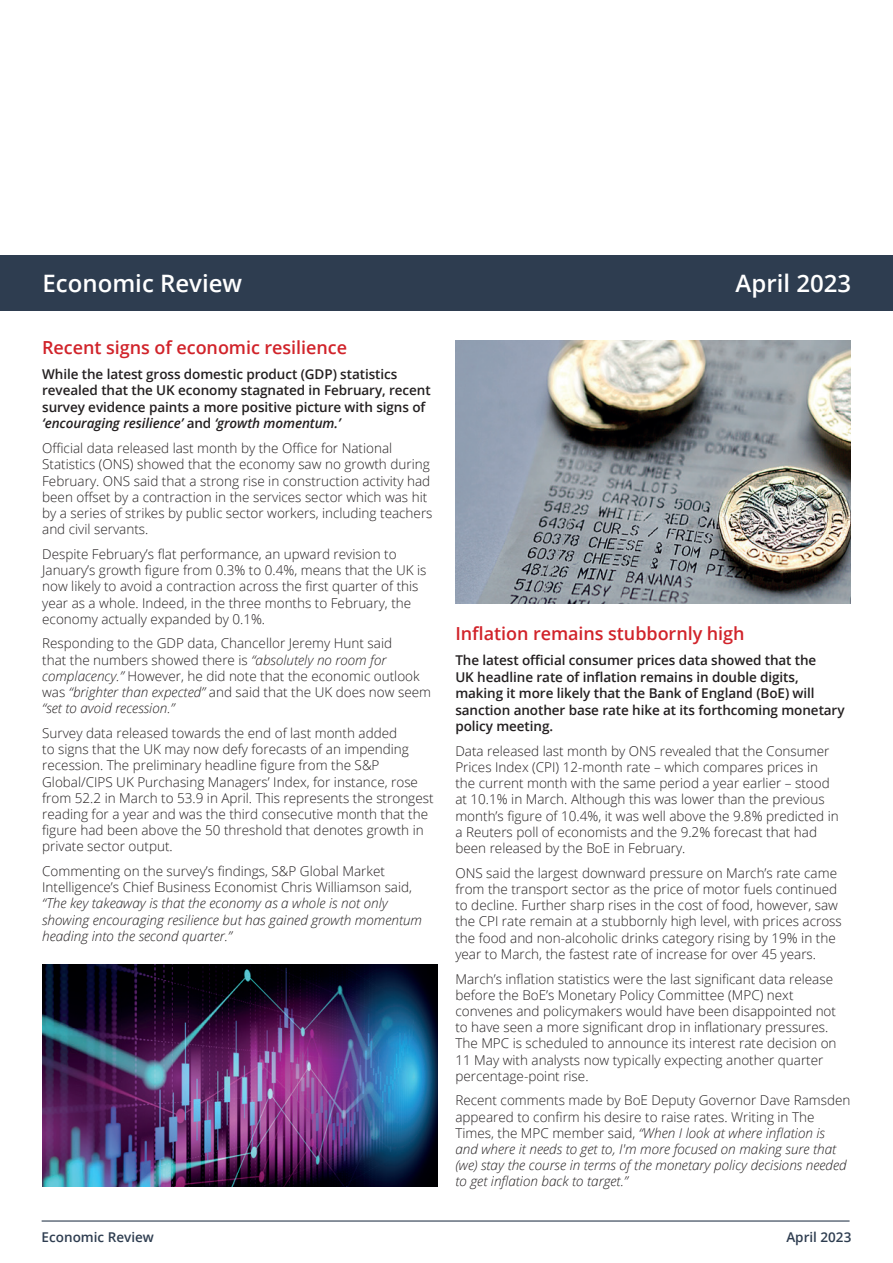
<style>
.page{position:relative;width:893px;height:1263px;background:#fff}
.page>*{position:absolute;margin:0;border:0;box-sizing:border-box;transform-origin:0 0}
.t1{font:600 24px "Open Sans";color:#fff}
.t2{font:600 18px "Open Sans";letter-spacing:-.005em;color:#d1232a}
.t3{font:300 13.5px/16.2px "Open Sans";color:#231f20}
.t4{font:italic 300 13.5px/16.2px "Open Sans";color:#231f20}
.t5{font:600 13.5px/16.5px "Open Sans";letter-spacing:-.005em;color:#231f20}
.t6{font:600 13.5px "Open Sans";color:#2e3d50}
.s1{font-style:italic}
.s2{font-style:normal}
</style>
<div class="page">
<hr style="left:42px;top:1220px;width:808px;height:1px;background:#2e3d50">
<div style="left:0;top:255px;width:893px;height:55px;background:#2e3d50"></div>
<img style="left:43px;top:964px;width:395px;height:222px">
<img style="left:455px;top:340px;width:395px;height:263px">
<h1 class="t1" style="left:43px;top:267px;width:201px">Economic Review</h1>
<h1 class="t1" style="left:736px;top:267px;width:117px">April 2023</h1>
<h2 class="t2" style="left:42px;top:335px;width:306px">Recent signs of economic resilience</h2>
<p class="t5" style="left:42px;top:366px;width:390px">While the latest gross domestic product (GDP) statistics revealed that the UK economy stagnated in February, recent survey evidence paints a more positive picture with signs of <span class="s1">‘encouraging resilience’</span> and <span class="s1">‘growth momentum.’</span></p>
<p class="t3" style="left:42px;top:440px;width:392px">Official data released last month by the Office for National Statistics (ONS) showed that the economy saw no growth during February. ONS said that a strong rise in construction activity had been offset by a contraction in the services sector which was hit by a series of strikes by public sector workers, including teachers and civil servants.</p>
<p class="t3" style="left:42px;top:545px;width:386px">Despite February’s flat performance, an upward revision to January’s growth figure from 0.3% to 0.4%, means that the UK is now likely to avoid a contraction across the first quarter of this year as a whole. Indeed, in the three months to February, the economy actually expanded by 0.1%.</p>
<p class="t3" style="left:42px;top:635px;width:390px">Responding to the GDP data, Chancellor Jeremy Hunt said<br>that the numbers showed there is <span class="s1">“absolutely no room for complacency.”</span> However, he did note that the economic outlook was <span class="s1">“brighter than expected”</span> and said that the UK does now seem <span class="s1">“set to avoid recession.”</span></p>
<p class="t3" style="left:42px;top:724px;width:393px">Survey data released towards the end of last month added<br>to signs that the UK may now defy forecasts of an impending recession. The preliminary headline figure from the S&amp;P Global/CIPS UK Purchasing Managers’ Index, for instance, rose from 52.2 in March to 53.9 in April. This represents the strongest reading for a year and was the third consecutive month that the figure had been above the 50 threshold that denotes growth in private sector output.</p>
<p class="t3" style="left:42px;top:863px;width:371px">Commenting on the survey’s findings, S&amp;P Global Market<br>Intelligence’s Chief Business Economist Chris Williamson said,</p>
<p class="t4" style="left:42px;top:895px;width:381px">“The key takeaway is that the economy as a whole is not only showing encouraging resilience but has gained growth momentum heading into the second quarter.”</p>
<h2 class="t2" style="left:455px;top:621px;width:291px">Inflation remains stubbornly high</h2>
<p class="t5" style="left:455px;top:652px;width:391px">The latest official consumer prices data showed that the<br>UK headline rate of inflation remains in double digits, making it more likely that the Bank of England (BoE) will sanction another base rate hike at its forthcoming monetary policy meeting.</p>
<p class="t3" style="left:455px;top:742px;width:385px">Data released last month by ONS revealed that the Consumer Prices Index (CPI) 12-month rate – which compares prices in the current month with the same period a year earlier – stood at 10.1% in March. Although this was lower than the previous month’s figure of 10.4%, it was well above the 9.8% predicted in a Reuters poll of economists and the 9.2% forecast that had been released by the BoE in February.</p>
<p class="t3" style="left:455px;top:864px;width:388px">ONS said the largest downward pressure on March’s rate came from the transport sector as the price of motor fuels continued to decline. Further sharp rises in the cost of food, however, saw the CPI rate remain at a stubbornly high level, with prices across the food and non-alcoholic drinks category rising by 19% in the year to March, the fastest rate of increase for over 45 years.</p>
<p class="t3" style="left:455px;top:970px;width:383px">March’s inflation statistics were the last significant data release before the BoE’s Monetary Policy Committee (MPC) next convenes and policymakers would have been disappointed not to have seen a more significant drop in inflationary pressures.<br>The MPC is scheduled to announce its interest rate decision on 11 May with analysts now typically expecting another quarter percentage-point rise.</p>
<p class="t4" style="left:455px;top:1092px;width:397px"><span class="s2">Recent comments made by BoE Deputy Governor Dave Ramsden appeared to confirm his desire to raise rates. Writing in The Times, the MPC member said,</span> “When I look at where inflation is and where it needs to get to, I'm more focused on making sure that (we) stay the course in terms of the monetary policy decisions needed to get inflation back to target.”</p>
<p class="t6" style="left:42px;top:1227px;width:114px">Economic Review</p>
<p class="t6" style="left:786px;top:1227px;width:67px">April 2023</p>
</div>
